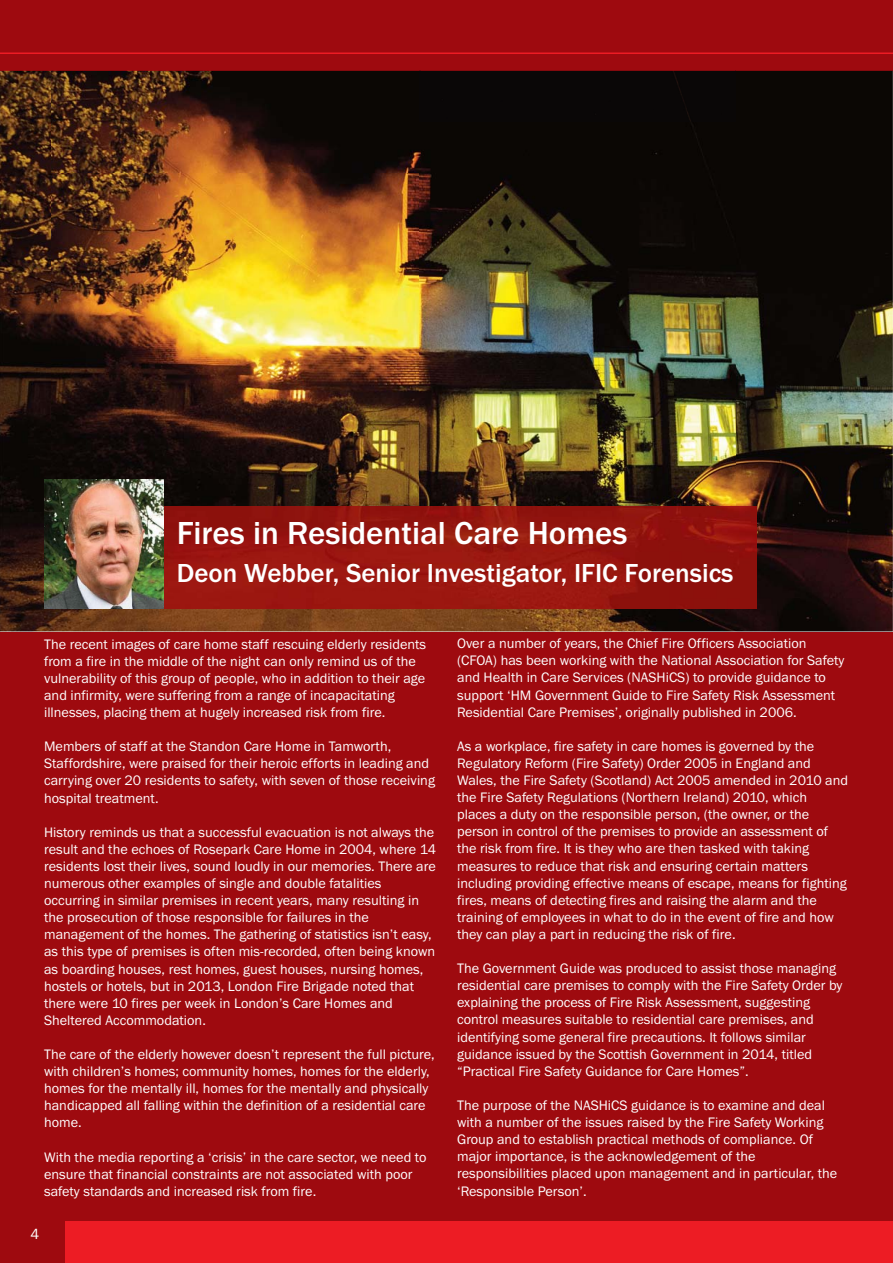
<style>
.page{position:relative;width:893px;height:1263px;background:#fff}
.page>*{position:absolute;margin:0;border:0;box-sizing:border-box;transform-origin:0 0}
.t1{font:500 33px "Franklin Gothic";color:#fff}
.t2{font:500 27px "Franklin Gothic";color:#fff}
.t3{font:15px "Franklin Gothic";color:#fff}
.t4{font:14.25px/17.1px "Franklin Gothic";color:#fff}
</style>
<div class="page">
<div style="left:0;top:70px;width:893px;height:1150px;background:#9e0a0f"></div>
<div style="left:0;top:1216px;width:893px;height:47px;background:#ed1c24"></div>
<div style="left:0;top:1209px;width:893px;height:11px;background:#9e0a0f"></div>
<div style="left:0;top:0;width:893px;height:72px;background:#9e0a0f"></div>
<div style="left:0;top:1215px;width:64px;height:48px;background:#9e0a0f"></div>
<hr style="left:0;top:52px;width:893px;height:2px;background:#ed1c24">
<img style="left:0;top:581px;width:893px;height:50px">
<img style="left:0;top:71px;width:52px;height:510px">
<img style="left:736px;top:71px;width:157px;height:510px">
<img style="left:52px;top:71px;width:684px;height:435px">
<img style="left:163px;top:506px;width:594px;height:102px">
<img style="left:44px;top:479px;width:119px;height:129px">
<h1 class="t1" style="left:177px;top:522px;width:452px">Fires in Residential Care Homes</h1>
<h2 class="t2" style="left:177px;top:563px;width:558px">Deon Webber, Senior Investigator, IFIC Forensics</h2>
<p class="t4" style="left:44px;top:637px;width:384px">The recent images of care home staff rescuing elderly residents from a fire in the middle of the night can only remind us of the vulnerability of this group of people, who in addition to their age and infirmity, were suffering from a range of incapacitating illnesses, placing them at hugely increased risk from fire.</p>
<p class="t4" style="left:44px;top:739px;width:392px">Members of staff at the Standon Care Home in Tamworth, Staffordshire, were praised for their heroic efforts in leading and carrying over 20 residents to safety, with seven of those receiving hospital treatment.</p>
<p class="t4" style="left:44px;top:825px;width:393px">History reminds us that a successful evacuation is not always the result and the echoes of Rosepark Care Home in 2004, where 14 residents lost their lives, sound loudly in our memories. There are numerous other examples of single and double fatalities occurring in similar premises in recent years, many resulting in the prosecution of those responsible for failures in the management of the homes. The gathering of statistics isn’t easy, as this type of premises is often mis-recorded, often being known as boarding houses, rest homes, guest houses, nursing homes, hostels or hotels, but in 2013, London Fire Brigade noted that there were 10 fires per week in London’s Care Homes and Sheltered Accommodation.</p>
<p class="t4" style="left:44px;top:1047px;width:392px">The care of the elderly however doesn’t represent the full picture, with children’s homes; community homes, homes for the elderly, homes for the mentally ill, homes for the mentally and physically handicapped all falling within the definition of a residential care home.</p>
<p class="t4" style="left:44px;top:1150px;width:384px">With the media reporting a ‘crisis’ in the care sector, we need to ensure that financial constraints are not associated with poor safety standards and increased risk from fire.</p>
<p class="t3" style="left:30px;top:1229px;width:10px">4</p>
<p class="t4" style="left:457px;top:636px;width:389px">Over a number of years, the Chief Fire Officers Association (CFOA) has been working with the National Association for Safety and Health in Care Services (NASHiCS) to provide guidance to support ‘HM Government Guide to Fire Safety Risk Assessment Residential Care Premises’, originally published in 2006.</p>
<p class="t4" style="left:457px;top:739px;width:393px">As a workplace, fire safety in care homes is governed by the Regulatory Reform (Fire Safety) Order 2005 in England and Wales, the Fire Safety (Scotland) Act 2005 amended in 2010 and the Fire Safety Regulations (Northern Ireland) 2010, which places a duty on the responsible person, (the owner, or the person in control of the premises to provide an assessment of the risk from fire. It is they who are then tasked with taking measures to reduce that risk and ensuring certain matters including providing effective means of escape, means for fighting fires, means of detecting fires and raising the alarm and the training of employees in what to do in the event of fire and how they can play a part in reducing the risk of fire.</p>
<p class="t4" style="left:457px;top:961px;width:387px">The Government Guide was produced to assist those managing residential care premises to comply with the Fire Safety Order by explaining the process of Fire Risk Assessment, suggesting control measures suitable to residential care premises, and identifying some general fire precautions. It follows similar guidance issued by the Scottish Government in 2014, titled “Practical Fire Safety Guidance for Care Homes”.</p>
<p class="t4" style="left:457px;top:1098px;width:382px">The purpose of the NASHiCS guidance is to examine and deal with a number of the issues raised by the Fire Safety Working Group and to establish practical methods of compliance. Of major importance, is the acknowledgement of the responsibilities placed upon management and in particular, the ‘Responsible Person’.</p>
</div>
